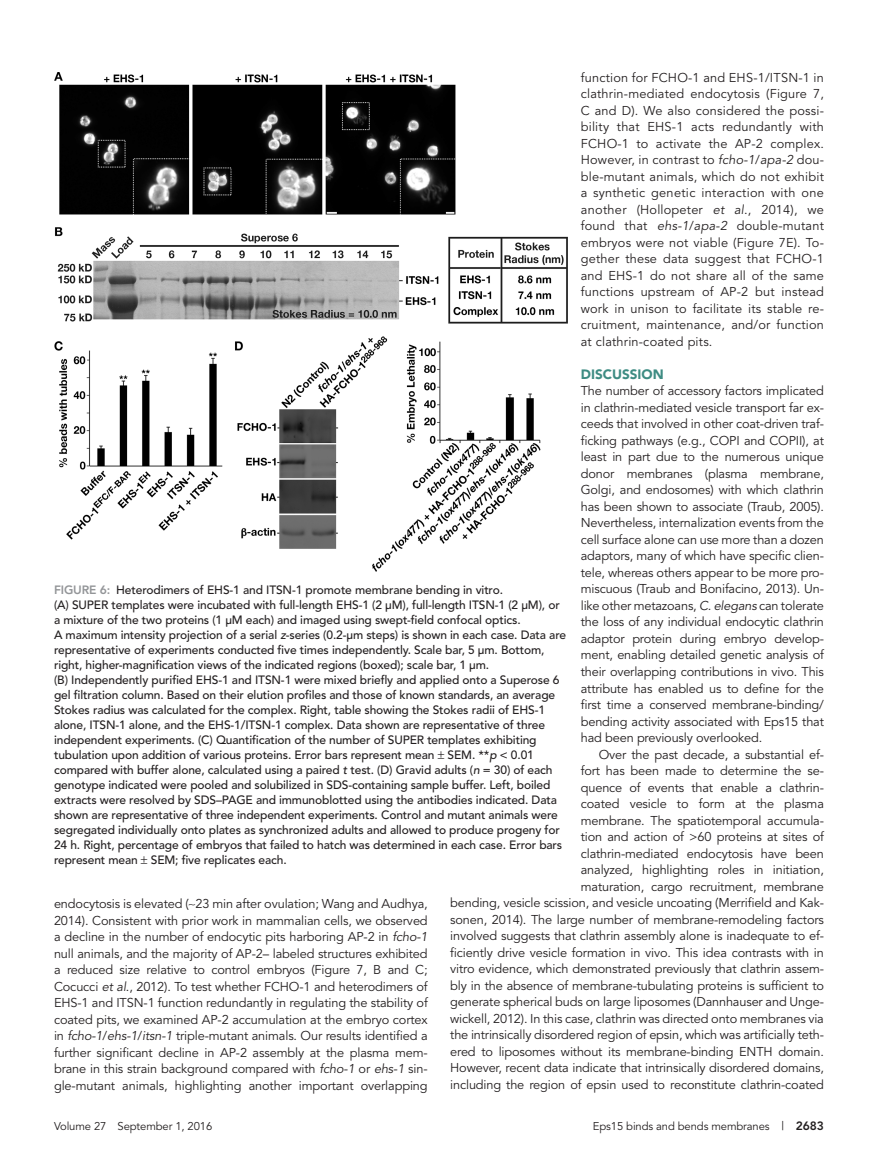
<style>
.page{position:relative;width:878px;height:1175px;background:#fff}
.page>*{position:absolute;margin:0;border:0;box-sizing:border-box;transform-origin:0 0}
.t1{font:900 13.5px "Avenir";color:#3e8c83}
.ParaFL{font:12.75px/16.5px "Avenir";letter-spacing:-.01em;color:#231f20;text-align:justify}
.Para{font:12.75px/16.5px "Avenir";letter-spacing:-.01em;color:#231f20;text-align:right}
.FigCaption{font:500 12px/15px "Avenir";letter-spacing:-.01em;color:#231f20}
.t2{font:11.25px "Avenir";letter-spacing:-.01em;color:#231f20}
.s1{font-style:italic}
.s2{font-weight:800;color:#939598}
.s3{font-size:12px}
.s4{font-weight:800;font-size:12px}
</style>
<div class="page">
<img style="left:54px;top:72px;width:513px;height:499px">
<p class="ParaFL" style="left:580px;top:69px;width:245px">function for FCHO-1 and EHS-1/ITSN-1 in clathrin-mediated endocytosis (Figure 7, C and D). We also considered the possi&shy;bility that EHS-1 acts redundantly with FCHO-1 to activate the AP-2 complex.<br>However, in contrast to <span class="s1">fcho-1</span>/<span class="s1">apa-2</span> dou&shy;ble-mutant animals, which do not exhibit a synthetic genetic interaction with one another (Hollopeter <span class="s1">et al</span>., 2014), we found that <span class="s1">ehs-1</span>/<span class="s1">apa-2</span> double-mutant embryos were not viable (Figure 7E). To&shy;gether these data suggest that FCHO-1 and EHS-1 do not share all of the same functions upstream of AP-2 but instead work in unison to facilitate its stable re&shy;cruitment, maintenance, and/or function at clathrin-coated pits.</p>
<h1 class="t1" style="left:580px;top:366px;width:84px">DISCUSSION</h1>
<p class="ParaFL" style="left:580px;top:383px;width:245px">The number of accessory factors implicated in clathrin-mediated vesicle transport far ex&shy;ceeds that involved in other coat-driven traf&shy;ficking pathways (e.g., COPI and COPII), at least in part due to the numerous unique donor membranes (plasma membrane, Golgi, and endosomes) with which clathrin has been shown to associate (Traub, 2005).<br>Nevertheless, internalization events from the cell surface alone can use more than a dozen adaptors, many of which have specific clien&shy;tele, whereas others appear to be more pro&shy;miscuous (Traub and Bonifacino, 2013). Un&shy;like other metazoans, <span class="s1">C. elegans</span> can tolerate the loss of any individual endocytic clathrin adaptor protein during embryo develop&shy;ment, enabling detailed genetic analysis of their overlapping contributions in vivo. This attribute has enabled us to define for the first time a conserved membrane-binding/ bending activity associated with Eps15 that had been previously overlooked.</p>
<p class="Para" style="left:450px;top:746px;width:375px">Over the past decade, a substantial ef-<br>fort has been made to determine the se-<br>quence of events that enable a clathrin-<br>coated vesicle to form at the plasma<br>membrane. The spatiotemporal accumula-<br>tion and action of &gt;60 proteins at sites of<br>clathrin-mediated endocytosis have been<br>analyzed, highlighting roles in initiation,<br>maturation, cargo recruitment, membrane<br>bending, vesicle scission, and vesicle uncoating (Merrifield and Kak&shy;sonen, 2014). The large number of membrane-remodeling factors involved suggests that clathrin assembly alone is inadequate to ef&shy;ficiently drive vesicle formation in vivo. This idea contrasts with in vitro evidence, which demonstrated previously that clathrin assem&shy;bly in the absence of membrane-tubulating proteins is sufficient to generate spherical buds on large liposomes (Dannhauser and Unge&shy;wickell, 2012). In this case, clathrin was directed onto membranes via the intrinsically disordered region of epsin, which was artificially teth&shy;ered to liposomes without its membrane-binding ENTH domain.<br>However, recent data indicate that intrinsically disordered domains, including the region of epsin used to reconstitute clathrin-coated</p>
<p class="FigCaption" style="left:54px;top:583px;width:513px"><span class="s2">FIGURE 6:</span> Heterodimers of EHS-1 and ITSN-1 promote membrane bending in vitro.<br>(A) SUPER templates were incubated with full-length EHS-1 (2 μM), full-length ITSN-1 (2 μM), or a mixture of the two proteins (1 μM each) and imaged using swept-field confocal optics.<br>A maximum intensity projection of a serial <span class="s1">z</span>-series (0.2-μm steps) is shown in each case. Data are representative of experiments conducted five times independently. Scale bar, 5 μm. Bottom, right, higher-magnification views of the indicated regions (boxed); scale bar, 1 μm.<br>(B) Independently purified EHS-1 and ITSN-1 were mixed briefly and applied onto a Superose 6 gel filtration column. Based on their elution profiles and those of known standards, an average Stokes radius was calculated for the complex. Right, table showing the Stokes radii of EHS-1 alone, ITSN-1 alone, and the EHS-1/ITSN-1 complex. Data shown are representative of three independent experiments. (C) Quantification of the number of SUPER templates exhibiting tubulation upon addition of various proteins. Error bars represent mean SEM. **<span class="s1">p</span> &lt; 0.01 compared with buffer alone, calculated using a paired <span class="s1">t</span> test. (D) Gravid adults (<span class="s1">n</span> = 30) of each genotype indicated were pooled and solubilized in SDS-containing sample buffer. Left, boiled extracts were resolved by SDS–PAGE and immunoblotted using the antibodies indicated. Data shown are representative of three independent experiments. Control and mutant animals were segregated individually onto plates as synchronized adults and allowed to produce progeny for 24 h. Right, percentage of embryos that failed to hatch was determined in each case. Error bars represent mean SEM; five replicates each.</p>
<p class="ParaFL" style="left:54px;top:895px;width:375px">endocytosis is elevated (∼23 min after ovulation; Wang and Audhya, 2014). Consistent with prior work in mammalian cells, we observed a decline in the number of endocytic pits harboring AP-2 in <span class="s1">fcho-1 </span>null animals, and the majority of AP-2– labeled structures exhibited a reduced size relative to control embryos (Figure 7, B and C; Cocucci <span class="s1">et al</span>., 2012). To test whether FCHO-1 and heterodimers of EHS-1 and ITSN-1 function redundantly in regulating the stability of coated pits, we examined AP-2 accumulation at the embryo cortex in <span class="s1">fcho-1</span>/<span class="s1">ehs-1</span>/<span class="s1">itsn-1</span> triple-mutant animals. Our results identified a further significant decline in AP-2 assembly at the plasma mem&shy;brane in this strain background compared with <span class="s1">fcho-1</span> or <span class="s1">ehs-1</span> sin&shy;gle-mutant animals, highlighting another important overlapping</p>
<p class="t2" style="left:54px;top:1119px;width:160px">Volume 27 September 1, 2016</p>
<p class="t2" style="left:593px;top:1119px;width:232px">Eps15 binds and bends membranes <span class="s3">|</span> <span class="s4">2683</span></p>
</div>
